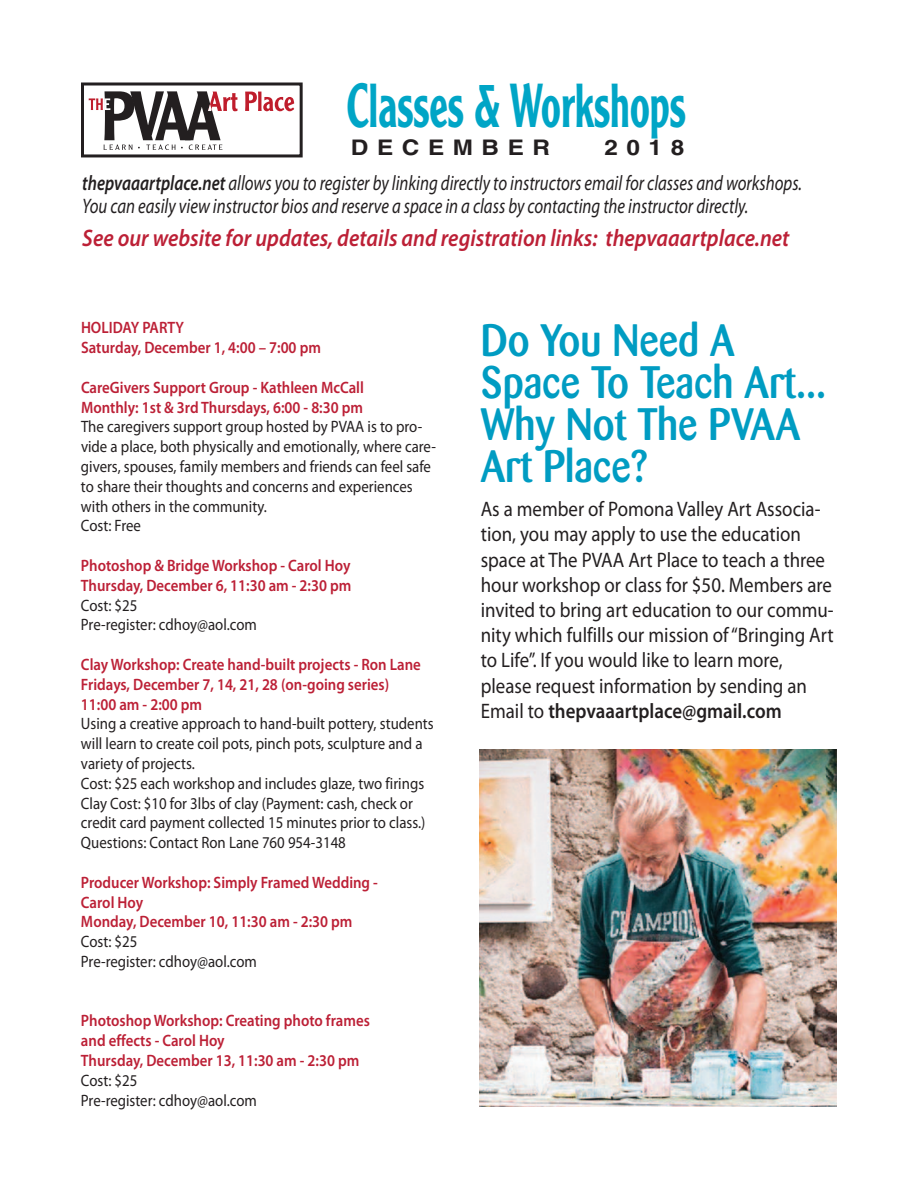
<style>
.page{position:relative;width:918px;height:1188px;background:#fff}
.page>*{position:absolute;margin:0;border:0;box-sizing:border-box;transform-origin:0 0}
.t1{font:500 60.75px "Clearface Gothic LH";color:#00a5c6;scale:.68 1}
.t2{font:500 45px/42px "Barmeno";color:#009cc2;scale:.9 1}
.t3{font:italic 600 24px "Myriad Pro";color:#bc2036;scale:.9 1}
.t4{font:700 21.45px "Helvetica";letter-spacing:.35em;color:#231f20;scale:1.13 1}
.t5{font:21px/25.2px "Myriad Pro";color:#231f20;scale:.9 1}
.t6{font:italic 21px/22.5px "Myriad Pro";color:#231f20;scale:.8 1}
.t7{font:16.5px/19.8px "Myriad Pro";color:#231f20;scale:.9 1}
.t8{font:600 16.5px/19.8px "Myriad Pro";color:#bc2036;scale:.9 1}
.s1{font-weight:600}
</style>
<div class="page">
<svg style="left:245px;top:92px;width:49px;height:19px"></svg>
<svg style="left:89px;top:91px;width:148px;height:59px"></svg>
<div style="left:81px;top:82px;width:222px;height:75px;border:3px solid #231f20"></div>
<img style="left:479px;top:749px;width:358px;height:358px">
<h1 class="t1" style="left:346px;top:84px;width:500px">Classes &amp; Workshops</h1>
<h3 class="t4" style="left:351px;top:140px;width:178px">DECEMBER</h3>
<h3 class="t4" style="left:605px;top:140px;width:72px">2018</h3>
<p class="t6" style="left:82px;top:174px;width:901px"><span class="s1">thepvaaartplace.net</span> allows you to register by linking directly to instructors email for classes and workshops.<br>You can easily view instructor bios and reserve a space in a class by contacting the instructor directly.</p>
<h3 class="t3" style="left:82px;top:229px;width:787px">See our website for updates, details and registration links: thepvaaartplace.net</h3>
<p class="t8" style="left:81px;top:319px;width:268px">HOLIDAY PARTY<br>Saturday, December 1, 4:00 – 7:00 pm</p>
<p class="t8" style="left:81px;top:379px;width:316px">CareGivers Support Group - Kathleen McCall<br>Monthly: 1st &amp; 3rd Thursdays, 6:00 - 8:30 pm</p>
<p class="t7" style="left:81px;top:418px;width:396px">The caregivers support group hosted by PVAA is to pro&shy;vide a place, both physically and emotionally, where care&shy;givers, spouses, family members and friends can feel safe to share their thoughts and concerns and experiences with others in the community.<br>Cost: Free</p>
<p class="t8" style="left:81px;top:557px;width:302px">Photoshop &amp; Bridge Workshop - Carol Hoy<br>Thursday, December 6, 11:30 am - 2:30 pm</p>
<p class="t7" style="left:81px;top:596px;width:197px">Cost: $25<br>Pre-register: cdhoy@aol.com</p>
<p class="t8" style="left:81px;top:656px;width:379px">Clay Workshop: Create hand-built projects - Ron Lane<br>Fridays, December 7, 14, 21, 28 (on-going series)<br>11:00 am - 2:00 pm</p>
<p class="t7" style="left:81px;top:715px;width:393px">Using a creative approach to hand-built pottery, students will learn to create coil pots, pinch pots, sculpture and a variety of projects.<br>Cost: $25 each workshop and includes glaze, two firings Clay Cost: $10 for 3lbs of clay (Payment: cash, check or credit card payment collected 15 minutes prior to class.)<br>Questions: Contact Ron Lane 760 954-3148</p>
<p class="t8" style="left:81px;top:874px;width:331px">Producer Workshop: Simply Framed Wedding -<br>Carol Hoy<br>Monday, December 10, 11:30 am - 2:30 pm</p>
<p class="t7" style="left:81px;top:933px;width:197px">Cost: $25<br>Pre-register: cdhoy@aol.com</p>
<p class="t8" style="left:81px;top:1012px;width:322px">Photoshop Workshop: Creating photo frames and effects - Carol Hoy<br>Thursday, December 13, 11:30 am - 2:30 pm</p>
<p class="t7" style="left:81px;top:1072px;width:197px">Cost: $25<br>Pre-register: cdhoy@aol.com</p>
<h2 class="t2" style="left:481px;top:323px;width:386px">Do You Need A<br>Space To Teach Art...<br>Why Not The PVAA<br>Art Place?</h2>
<p class="t5" style="left:481px;top:498px;width:394px">As a member of Pomona Valley Art Associa&shy;tion, you may apply to use the education space at The PVAA Art Place to teach a three hour workshop or class for $50. Members are invited to bring art education to our commu&shy;nity which fulfills our mission of“Bringing Art to Life”. If you would like to learn more, please request information by sending an Email to <span class="s1">thepvaaartplace@gmail.com</span></p>
</div>
